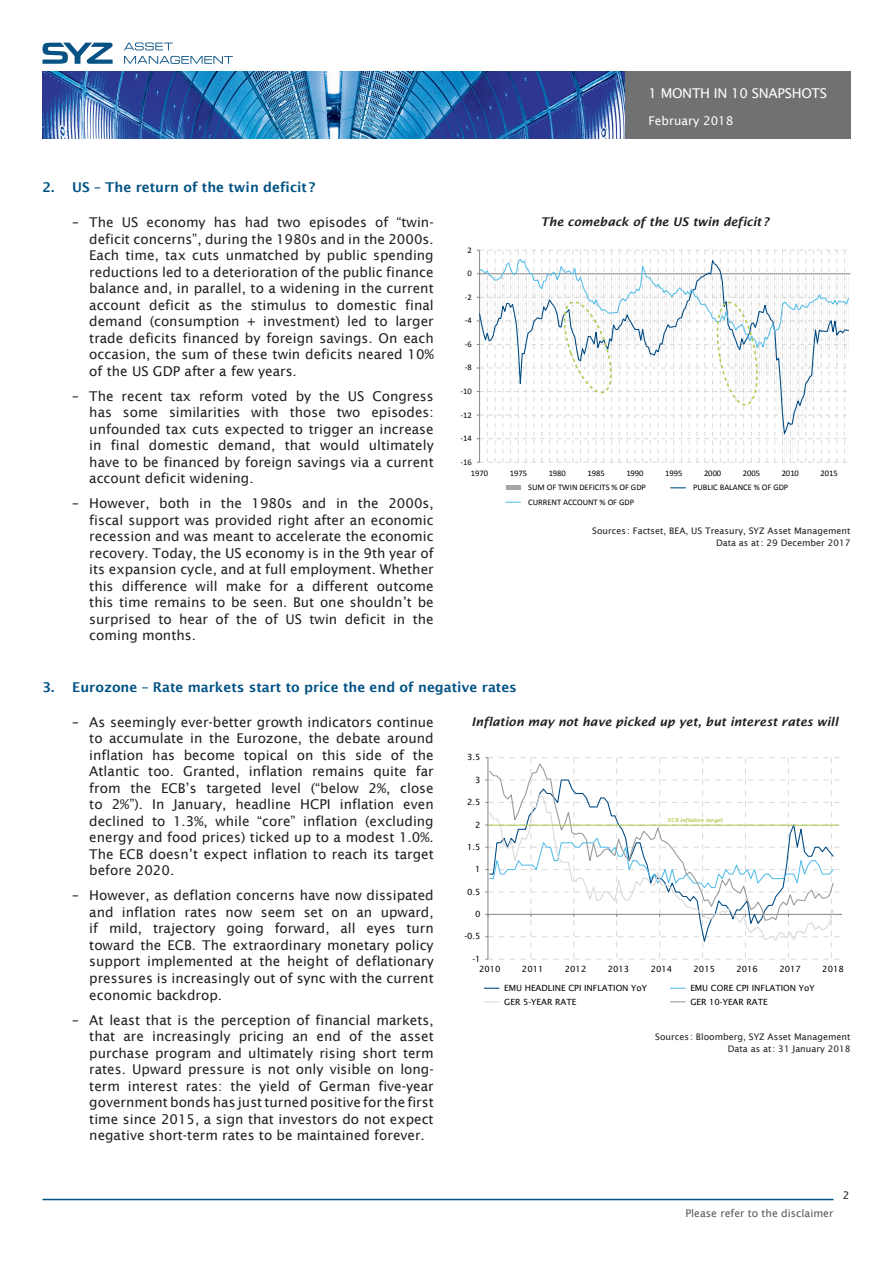
<style>
.page{position:relative;width:893px;height:1263px;background:#fff}
.page>*{position:absolute;margin:0;border:0;box-sizing:border-box;transform-origin:0 0}
.t1{font:13.5px/16.5px "Lucida Sans";color:#231f20;text-align:justify}
.t2{font:600 13.5px "Lucida Sans";color:#005285}
.t3{font:13.5px "Lucida Sans";letter-spacing:-.02em;color:#fff}
.Graph_TITLES{font:italic 600 12px "Lucida Sans";color:#231f20}
.t4{font:12px "Lucida Sans";color:#fff}
.t5{font:10.5px "Lucida Sans";color:#57585a}
.PAGE_NUMBERING{font:10.5px "Lucida Sans";color:#231f20}
.Source_data{font:9px "Lucida Sans";color:#231f20}
.t6{font:8.55px "Lucida Sans";color:#000}
.t7{font:8.55px "Calibri";color:#000}
.t8{font:italic 600 5.4px "Lucida Sans";letter-spacing:-.005em;color:#b0cd53}
</style>
<div class="page">
<svg style="left:124px;top:43px;width:49px;height:7px"></svg>
<svg style="left:124px;top:56px;width:109px;height:8px"></svg>
<svg style="left:43px;top:43px;width:70px;height:21px"></svg>
<img style="left:43px;top:72px;width:807px;height:67px">
<hr style="left:43px;top:1199px;width:790px;height:1px;background:#005285">
<div style="left:506px;top:485px;width:15px;height:5px;background:#a6a6a6"></div>
<svg style="left:671px;top:487px;width:14px;height:1px"></svg>
<svg style="left:506px;top:502px;width:15px;height:1px"></svg>
<svg style="left:477px;top:250px;width:373px;height:213px"></svg>
<svg style="left:484px;top:988px;width:15px;height:1px"></svg>
<svg style="left:670px;top:988px;width:15px;height:1px"></svg>
<svg style="left:484px;top:1001px;width:15px;height:1px"></svg>
<svg style="left:670px;top:1001px;width:15px;height:1px"></svg>
<svg style="left:485px;top:757px;width:357px;height:203px"></svg>
<p class="t2" style="left:43px;top:180px;width:274px">2. US – The return of the twin deficit ?</p>
<p class="t1" style="left:89px;top:214px;width:346px;text-indent:-17px">– The US economy has had two episodes of “twin&shy;deficit concerns”, during the 1980s and in the 2000s.<br>Each time, tax cuts unmatched by public spending reductions led to a deterioration of the public finance balance and, in parallel, to a widening in the current account deficit as the stimulus to domestic final demand (consumption + investment) led to larger trade deficits financed by foreign savings. On each occasion, the sum of these twin deficits neared 10% of the US GDP after a few years.</p>
<p class="t1" style="left:89px;top:387px;width:346px;text-indent:-17px">– The recent tax reform voted by the US Congress has some similarities with those two episodes: unfounded tax cuts expected to trigger an increase in final domestic demand, that would ultimately have to be financed by foreign savings via a current account deficit widening.</p>
<p class="t1" style="left:89px;top:495px;width:346px;text-indent:-17px">– However, both in the 1980s and in the 2000s, fiscal support was provided right after an economic recession and was meant to accelerate the economic recovery. Today, the US economy is in the 9th year of its expansion cycle, and at full employment. Whether this difference will make for a different outcome this time remains to be seen. But one shouldn’t be surprised to hear of the of US twin deficit in the coming months.</p>
<p class="t3" style="left:648px;top:85px;width:180px">1 MONTH IN 10 SNAPSHOTS</p>
<p class="t4" style="left:648px;top:114px;width:86px">February 2018</p>
<p class="t7" style="left:467px;top:244px;width:6px">2</p>
<p class="t7" style="left:467px;top:268px;width:6px">0</p>
<p class="t7" style="left:465px;top:291px;width:8px">-2</p>
<p class="t7" style="left:465px;top:315px;width:8px">-4</p>
<p class="t7" style="left:465px;top:339px;width:8px">-6</p>
<p class="t7" style="left:465px;top:362px;width:8px">-8</p>
<p class="t7" style="left:460px;top:386px;width:13px">-10</p>
<p class="t7" style="left:460px;top:409px;width:13px">-12</p>
<p class="t7" style="left:460px;top:433px;width:13px">-14</p>
<p class="t7" style="left:460px;top:456px;width:13px">-16</p>
<p class="Graph_TITLES" style="left:541px;top:215px;width:230px">The comeback of the US twin deficit?</p>
<p class="t7" style="left:471px;top:467px;width:19px">1970</p>
<p class="t7" style="left:510px;top:467px;width:19px">1975</p>
<p class="t7" style="left:549px;top:467px;width:19px">1980</p>
<p class="t7" style="left:587px;top:467px;width:19px">1985</p>
<p class="t7" style="left:626px;top:467px;width:19px">1990</p>
<p class="t7" style="left:665px;top:467px;width:19px">1995</p>
<p class="t7" style="left:704px;top:467px;width:19px">2000</p>
<p class="t7" style="left:743px;top:467px;width:19px">2005</p>
<p class="t7" style="left:782px;top:467px;width:19px">2010</p>
<p class="t7" style="left:820px;top:467px;width:19px">2015</p>
<p class="t7" style="left:528px;top:482px;width:119px">SUM OF TWIN DEFICITS % OF GDP</p>
<p class="t7" style="left:693px;top:482px;width:97px">PUBLIC BALANCE % OF GDP</p>
<p class="t7" style="left:528px;top:496px;width:108px">CURRENT ACCOUNT % OF GDP</p>
<p class="Source_data" style="left:592px;top:526px;width:260px">Sources: Factset, BEA, US Treasury, SYZ Asset Management</p>
<p class="Source_data" style="left:716px;top:538px;width:136px">Data as at: 29 December 2017</p>
<p class="t2" style="left:43px;top:679px;width:476px">3. Eurozone – Rate markets start to price the end of negative rates</p>
<p class="t1" style="left:89px;top:714px;width:346px;text-indent:-17px">– As seemingly ever-better growth indicators continue to accumulate in the Eurozone, the debate around inflation has become topical on this side of the Atlantic too. Granted, inflation remains quite far from the ECB’s targeted level (“below 2%, close to 2%”). In January, headline HCPI inflation even declined to 1.3%, while “core” inflation (excluding energy and food prices) ticked up to a modest 1.0%.<br>The ECB doesn’t expect inflation to reach its target before 2020.</p>
<p class="t1" style="left:89px;top:887px;width:346px;text-indent:-17px">– However, as deflation concerns have now dissipated and inflation rates now seem set on an upward, if mild, trajectory going forward, all eyes turn toward the ECB. The extraordinary monetary policy support implemented at the height of deflationary pressures is increasingly out of sync with the current economic backdrop.</p>
<p class="t1" style="left:89px;top:1011px;width:346px;text-indent:-17px">– At least that is the perception of financial markets, that are increasingly pricing an end of the asset purchase program and ultimately rising short term rates. Upward pressure is not only visible on long&shy;term interest rates: the yield of German five-year government bonds has just turned positive for the first time since 2015, a sign that investors do not expect negative short-term rates to be maintained forever.</p>
<p class="Graph_TITLES" style="left:472px;top:715px;width:368px">Inflation may not have picked up yet, but interest rates will</p>
<p class="t6" style="left:467px;top:752px;width:15px">3.5</p>
<p class="t6" style="left:475px;top:775px;width:7px">3</p>
<p class="t6" style="left:467px;top:797px;width:15px">2.5</p>
<p class="t6" style="left:475px;top:820px;width:7px">2</p>
<p class="t6" style="left:467px;top:842px;width:15px">1.5</p>
<p class="t6" style="left:475px;top:864px;width:7px">1</p>
<p class="t6" style="left:467px;top:887px;width:15px">0.5</p>
<p class="t6" style="left:475px;top:909px;width:7px">0</p>
<p class="t6" style="left:464px;top:931px;width:18px">-0.5</p>
<p class="t6" style="left:472px;top:954px;width:10px">-1</p>
<p class="t8" style="left:668px;top:817px;width:56px">ECB inflation target</p>
<p class="t6" style="left:479px;top:964px;width:23px">2010</p>
<p class="t6" style="left:522px;top:964px;width:23px">2011</p>
<p class="t6" style="left:565px;top:964px;width:23px">2012</p>
<p class="t6" style="left:608px;top:964px;width:23px">2013</p>
<p class="t6" style="left:651px;top:964px;width:23px">2014</p>
<p class="t6" style="left:694px;top:964px;width:23px">2015</p>
<p class="t6" style="left:736px;top:964px;width:23px">2016</p>
<p class="t6" style="left:779px;top:964px;width:23px">2017</p>
<p class="t6" style="left:822px;top:964px;width:23px">2018</p>
<p class="t6" style="left:504px;top:983px;width:144px">EMU HEADLINE CPI INFLATION YoY</p>
<p class="t6" style="left:690px;top:983px;width:126px">EMU CORE CPI INFLATION YoY</p>
<p class="t6" style="left:504px;top:997px;width:74px">GER 5-YEAR RATE</p>
<p class="t6" style="left:690px;top:997px;width:79px">GER 10-YEAR RATE</p>
<p class="Source_data" style="left:655px;top:1032px;width:197px">Sources: Bloomberg, SYZ Asset Management</p>
<p class="Source_data" style="left:728px;top:1044px;width:124px">Data as at: 31 January 2018</p>
<p class="t5" style="left:685px;top:1207px;width:149px">Please refer to the disclaimer</p>
<p class="PAGE_NUMBERING" style="left:843px;top:1189px;width:8px">2</p>
</div>
